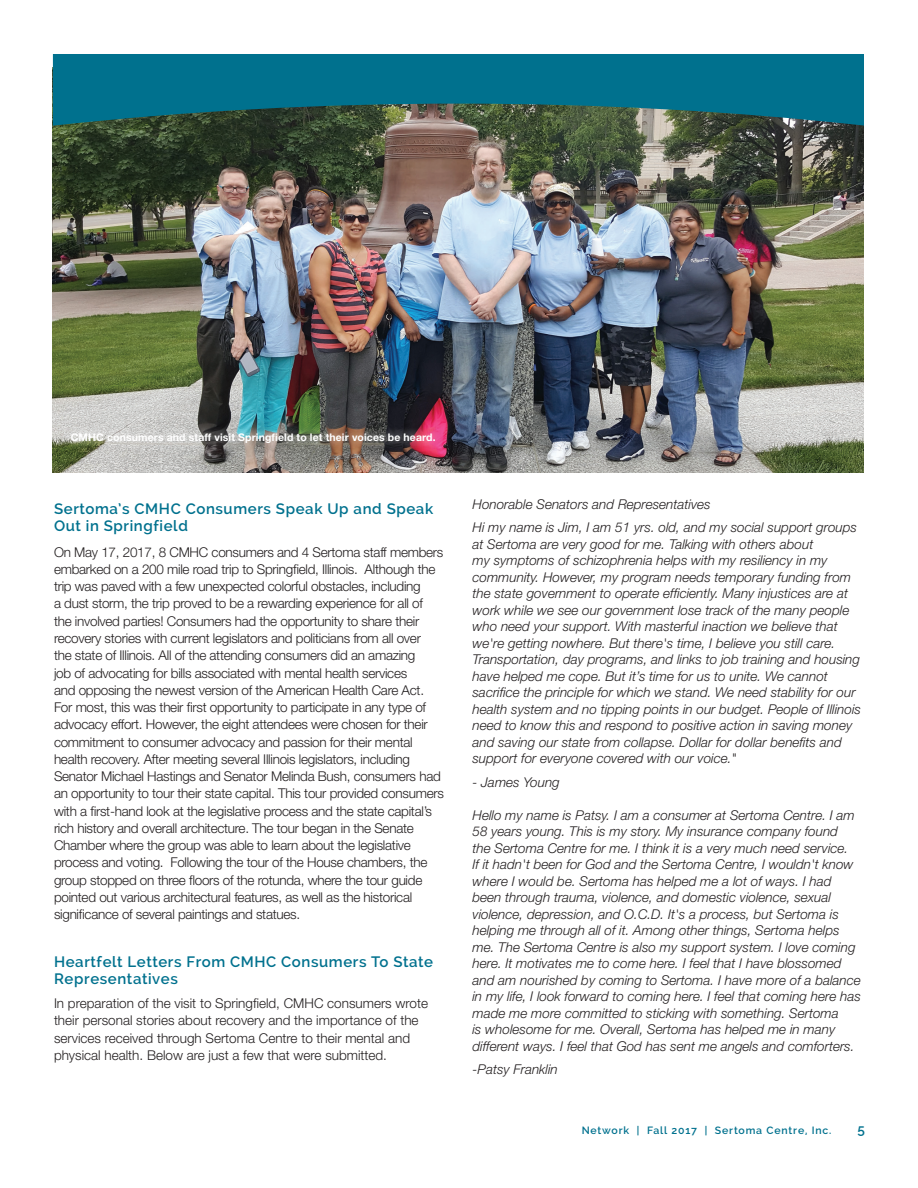
<style>
.page{position:relative;width:918px;height:1188px;background:#fff}
.page>*{position:absolute;margin:0;border:0;box-sizing:border-box;transform-origin:0 0}
.t1{font:600 15px/17.2px "Raleway";letter-spacing:.04em;color:#00718e}
.t2{font:italic 300 13.5px/16.5px "Helvetica Neue LT Std";color:#231f20}
.t3{font:300 13.5px/17.2px "Helvetica Neue LT Std";letter-spacing:-.02em;color:#231f20}
.t4{font:300 13.5px/17.2px "Helvetica Neue LT Std";color:#231f20}
.t5{font:600 13.5px "Raleway";color:#00718e}
.t6{font:700 10.5px "Helvetica Neue LT Std";letter-spacing:.01em;color:#fff}
.t7{font:600 10.5px "Raleway";letter-spacing:.08em;color:#00718e}
</style>
<div class="page">
<img style="left:53px;top:126px;width:811px;height:346px">
<div style="left:62px;top:424px;width:382px;height:28px;background:#fff;opacity:.75"></div>
<svg style="left:53px;top:54px;width:811px;height:72px;background:#116c7e"></svg>
<p class="t6" style="left:71px;top:430px;width:366px">CMHC consumers and staff visit Springfield to let their voices be heard.</p>
<p class="t1" style="left:54px;top:500px;width:381px">Sertoma’s CMHC Consumers Speak Up and Speak<br>Out in Springfield</p>
<p class="t3" style="left:54px;top:543px;width:391px">On May 17, 2017, 8 CMHC consumers and 4 Sertoma staff members embarked on a 200 mile road trip to Springfield, Illinois. Although the trip was paved with a few unexpected colorful obstacles, including<br>a dust storm, the trip proved to be a rewarding experience for all of the involved parties! Consumers had the opportunity to share their recovery stories with current legislators and politicians from all over<br>the state of Illinois. All of the attending consumers did an amazing<br>job of advocating for bills associated with mental health services<br>and opposing the newest version of the American Health Care Act.<br>For most, this was their first opportunity to participate in any type of advocacy effort. However, the eight attendees were chosen for their commitment to consumer advocacy and passion for their mental health recovery. After meeting several Illinois legislators, including Senator Michael Hastings and Senator Melinda Bush, consumers had an opportunity to tour their state capital. This tour provided consumers with a first-hand look at the legislative process and the state capital’s rich history and overall architecture. The tour began in the Senate Chamber where the group was able to learn about the legislative process and voting. Following the tour of the House chambers, the group stopped on three floors of the rotunda, where the tour guide pointed out various architectural features, as well as the historical significance of several paintings and statues.</p>
<p class="t1" style="left:54px;top:953px;width:381px">Heartfelt Letters From CMHC Consumers To State<br>Representatives</p>
<p class="t4" style="left:54px;top:995px;width:376px">In preparation of the visit to Springfield, CMHC consumers wrote their personal stories about recovery and the importance of the services received through Sertoma Centre to their mental and physical health. Below are just a few that were submitted.</p>
<p class="t2" style="left:472px;top:493px;width:386px;line-height:23.2px">Honorable Senators and Representatives<br>Hi my name is Jim, I am 51 yrs. old, and my social support groups</p>
<p class="t2" style="left:472px;top:536px;width:390px">at Sertoma are very good for me. Talking with others about<br>my symptoms of schizophrenia helps with my resiliency in my community. However, my program needs temporary funding from the state government to operate efficiently. Many injustices are at work while we see our government lose track of the many people who need your support. With masterful inaction we believe that we're getting nowhere. But there's time, I believe you still care.<br>Transportation, day programs, and links to job training and housing have helped me cope. But it’s time for us to unite. We cannot sacrifice the principle for which we stand. We need stability for our health system and no tipping points in our budget. People of Illinois need to know this and respond to positive action in saving money and saving our state from collapse. Dollar for dollar benefits and support for everyone covered with our voice."</p>
<p class="t2" style="left:472px;top:773px;width:89px">- James Young</p>
<p class="t2" style="left:472px;top:806px;width:390px">Hello my name is Patsy. I am a consumer at Sertoma Centre. I am 58 years young. This is my story. My insurance company found<br>the Sertoma Centre for me. I think it is a very much need service.<br>If it hadn't been for God and the Sertoma Centre, I wouldn't know where I would be. Sertoma has helped me a lot of ways. I had been through trauma, violence, and domestic violence, sexual violence, depression, and O.C.D. It's a process, but Sertoma is helping me through all of it. Among other things, Sertoma helps me. The Sertoma Centre is also my support system. I love coming here. It motivates me to come here. I feel that I have blossomed and am nourished by coming to Sertoma. I have more of a balance in my life, I look forward to coming here. I feel that coming here has made me more committed to sticking with something. Sertoma<br>is wholesome for me. Overall, Sertoma has helped me in many different ways. I feel that God has sent me angels and comforters.</p>
<p class="t2" style="left:472px;top:1061px;width:87px">-Patsy Franklin</p>
<p class="t7" style="left:582px;top:1124px;width:251px">Network | Fall 2017 | Sertoma Centre, Inc.</p>
<p class="t5" style="left:858px;top:1121px;width:9px">5</p>
</div>
